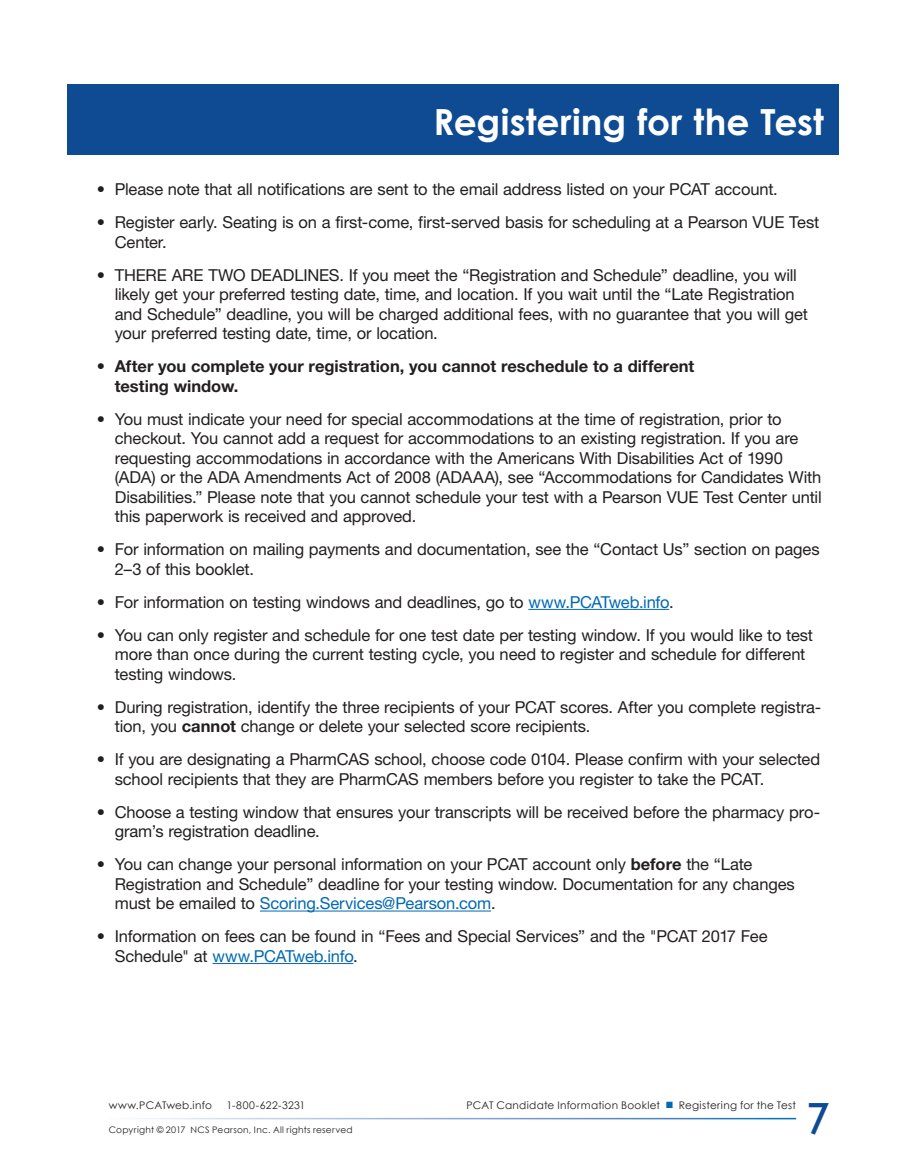
<style>
.page{position:relative;width:905px;height:1175px;background:#fff}
.page>*{position:absolute;margin:0;border:0;box-sizing:border-box;transform-origin:0 0}
.t1{font:45px "Gill Sans";color:#0f4b92}
.t2{font:700 36px "Century Gothic";letter-spacing:.005em;color:#fff}
.t3{font:16.5px/19.5px "Helvetica Neue LT Std";letter-spacing:-.01em;color:#231f20}
.t4{font:700 16.5px/19.5px "Helvetica Neue LT Std";color:#231f20}
.t5{font:10.5px "Century Gothic";letter-spacing:.025em;color:#231f20}
.t6{font:9px "Century Gothic";letter-spacing:.035em;color:#231f20}
.s1{font-weight:400}
.s2{color:#0168b3}
.s3{font-weight:700}
</style>
<div class="page">
<div style="left:67px;top:85px;width:771px;height:70px;background:#0f4b92"></div>
<hr style="left:528px;top:609px;width:141px;height:1px;background:#0168b3">
<hr style="left:260px;top:910px;width:231px;height:1px;background:#0168b3">
<hr style="left:212px;top:963px;width:141px;height:1px;background:#0168b3">
<h2 class="t2" style="left:433px;top:99px;width:392px">Registering for the Test</h2>
<p class="t3" style="left:97px;top:179px;width:680px">• Please note that all notifications are sent to the email address listed on your PCAT account.</p>
<p class="t3" style="left:115px;top:212px;width:706px;text-indent:-18px">• Register early. Seating is on a first-come, first-served basis for scheduling at a Pearson VUE Test<br>Center.</p>
<p class="t3" style="left:115px;top:265px;width:694px;text-indent:-18px">• THERE ARE TWO DEADLINES. If you meet the “Registration and Schedule” deadline, you will likely get your preferred testing date, time, and location. If you wait until the “Late Registration and Schedule” deadline, you will be charged additional fees, with no guarantee that you will get your preferred testing date, time, or location.</p>
<p class="t4" style="left:115px;top:356px;width:581px;text-indent:-18px"><span class="s1">•</span> After you complete your registration, you cannot reschedule to a different testing window.</p>
<p class="t3" style="left:115px;top:409px;width:708px;text-indent:-18px">• You must indicate your need for special accommodations at the time of registration, prior to checkout. You cannot add a request for accommodations to an existing registration. If you are requesting accommodations in accordance with the Americans With Disabilities Act of 1990 (ADA) or the ADA Amendments Act of 2008 (ADAAA), see “Accommodations for Candidates With Disabilities.” Please note that you cannot schedule your test with a Pearson VUE Test Center until this paperwork is received and approved.</p>
<p class="t3" style="left:115px;top:539px;width:706px;text-indent:-18px">• For information on mailing payments and documentation, see the “Contact Us” section on pages<br>2–3 of this booklet.</p>
<p class="t3" style="left:97px;top:592px;width:576px">• For information on testing windows and deadlines, go to <span class="s2">www. PCATweb.info</span>.</p>
<p class="t3" style="left:115px;top:625px;width:700px;text-indent:-18px">• You can only register and schedule for one test date per testing window. If you would like to test more than once during the current testing cycle, you need to register and schedule for different testing windows.</p>
<p class="t3" style="left:115px;top:697px;width:708px;text-indent:-18px">• During registration, identify the three recipients of your PCAT scores. After you complete registra&shy;tion, you <span class="s3">cannot</span> change or delete your selected score recipients.</p>
<p class="t3" style="left:115px;top:749px;width:707px;text-indent:-18px">• If you are designating a PharmCAS school, choose code 0104. Please confirm with your selected school recipients that they are PharmCAS members before you register to take the PCAT.</p>
<p class="t3" style="left:115px;top:802px;width:706px;text-indent:-18px">• Choose a testing window that ensures your transcripts will be received before the pharmacy pro&shy;gram’s registration deadline.</p>
<p class="t3" style="left:115px;top:854px;width:681px;text-indent:-18px">• You can change your personal information on your PCAT account only <span class="s3">before</span> the “Late<br>Registration and Schedule” deadline for your testing window. Documentation for any changes must be emailed to <span class="s2">Scoring.Services@Pearson.com</span>.</p>
<p class="t3" style="left:115px;top:926px;width:654px;text-indent:-18px">• Information on fees can be found in “Fees and Special Services” and the "PCAT 2017 Fee<br>Schedule" at <span class="s2">www. PCATweb. info</span>.</p>
<p class="t5" style="left:109px;top:1099px;width:105px">www.PCATweb.info</p>
<p class="t5" style="left:226px;top:1099px;width:80px">1-800-622-3231</p>
<p class="t5" style="left:466px;top:1099px;width:331px">PCAT Candidate Information Booklet <span class="s2">■</span> Registering for the Test</p>
<p class="t6" style="left:109px;top:1123px;width:245px">Copyright © 2017 NCS Pearson, Inc. All rights reserved</p>
<h1 class="t1" style="left:807px;top:1092px;width:24px">7</h1>
</div>
